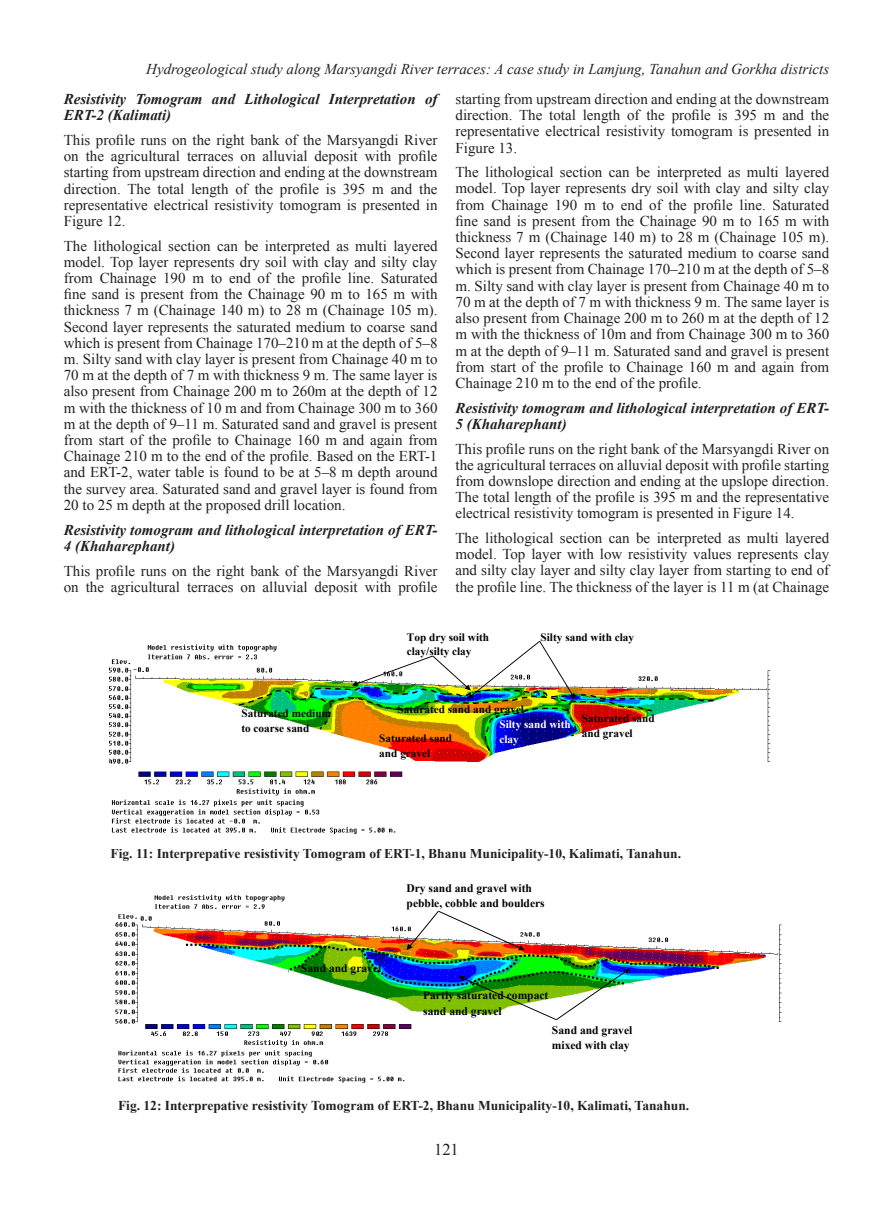
<style>
.page{position:relative;width:893px;height:1212px;background:#fff}
.page>*{position:absolute;margin:0;border:0;box-sizing:border-box;transform-origin:0 0}
.t1{font:16.5px "Times New Roman";color:#231f20}
.t2{font:15px/16.2px "Times New Roman";color:#231f20;text-align:justify}
.heading_4{font:italic 700 15px/16.2px "Times New Roman";color:#231f20}
.t3{font:italic 15px "Times New Roman";color:#231f20}
.caption_Table_F2__FI{font:700 13.5px "Times New Roman";color:#231f20}
.t4{font:700 11.55px/15.5px "Times New Roman";color:#000}
.t5{font:700 11.25px/15px "Times New Roman";color:#000}
.t6{font:700 11.25px/15px "Times New Roman";color:#fff}
</style>
<div class="page">
<img style="left:115px;top:894px;width:667px;height:189px">
<svg style="left:184px;top:911px;width:539px;height:109px"></svg>
<img style="left:109px;top:644px;width:662px;height:191px">
<svg style="left:237px;top:641px;width:481px;height:115px"></svg>
<p class="t3" style="left:146px;top:59px;width:684px">Hydrogeological study along Marsyangdi River terraces: A case study in Lamjung, Tanahun and Gorkha districts</p>
<p class="heading_4" style="left:64px;top:90px;width:375px">Resistivity Tomogram and Lithological Interpretation of<br>ERT-2 (Kalimati)</p>
<p class="t2" style="left:64px;top:132px;width:375px">This profile runs on the right bank of the Marsyangdi River on the agricultural terraces on alluvial deposit with profile starting from upstream direction and ending at the downstream direction. The total length of the profile is 395 m and the representative electrical resistivity tomogram is presented in Figure 12.</p>
<p class="t2" style="left:64px;top:237px;width:375px">The lithological section can be interpreted as multi layered model. Top layer represents dry soil with clay and silty clay from Chainage 190 m to end of the profile line. Saturated fine sand is present from the Chainage 90 m to 165 m with thickness 7 m (Chainage 140 m) to 28 m (Chainage 105 m).<br>Second layer represents the saturated medium to coarse sand which is present from Chainage 170–210 m at the depth of 5–8 m. Silty sand with clay layer is present from Chainage 40 m to 70 m at the depth of 7 m with thickness 9 m. The same layer is also present from Chainage 200 m to 260m at the depth of 12 m with the thickness of 10 m and from Chainage 300 m to 360 m at the depth of 9–11 m. Saturated sand and gravel is present from start of the profile to Chainage 160 m and again from Chainage 210 m to the end of the profile. Based on the ERT-1 and ERT-2, water table is found to be at 5–8 m depth around the survey area. Saturated sand and gravel layer is found from 20 to 25 m depth at the proposed drill location.</p>
<p class="heading_4" style="left:64px;top:521px;width:375px">Resistivity tomogram and lithological interpretation of ERT-<br>4 (Khaharephant)</p>
<p class="t2" style="left:64px;top:562px;width:375px">This profile runs on the right bank of the Marsyangdi River on the agricultural terraces on alluvial deposit with profile</p>
<p class="t2" style="left:455px;top:91px;width:375px">starting from upstream direction and ending at the downstream direction. The total length of the profile is 395 m and the representative electrical resistivity tomogram is presented in Figure 13.</p>
<p class="t2" style="left:455px;top:164px;width:375px">The lithological section can be interpreted as multi layered model. Top layer represents dry soil with clay and silty clay from Chainage 190 m to end of the profile line. Saturated fine sand is present from the Chainage 90 m to 165 m with thickness 7 m (Chainage 140 m) to 28 m (Chainage 105 m).<br>Second layer represents the saturated medium to coarse sand which is present from Chainage 170–210 m at the depth of 5–8 m. Silty sand with clay layer is present from Chainage 40 m to 70 m at the depth of 7 m with thickness 9 m. The same layer is also present from Chainage 200 m to 260 m at the depth of 12 m with the thickness of 10m and from Chainage 300 m to 360 m at the depth of 9–11 m. Saturated sand and gravel is present from start of the profile to Chainage 160 m and again from Chainage 210 m to the end of the profile.</p>
<p class="heading_4" style="left:455px;top:399px;width:375px">Resistivity tomogram and lithological interpretation of ERT-<br>5 (Khaharephant)</p>
<p class="t2" style="left:455px;top:440px;width:375px">This profile runs on the right bank of the Marsyangdi River on the agricultural terraces on alluvial deposit with profile starting from downslope direction and ending at the upslope direction.<br>The total length of the profile is 395 m and the representative electrical resistivity tomogram is presented in Figure 14.</p>
<p class="t2" style="left:455px;top:530px;width:375px">The lithological section can be interpreted as multi layered model. Top layer with low resistivity values represents clay and silty clay layer and silty clay layer from starting to end of the profile line. The thickness of the layer is 11 m (at Chainage</p>
<p class="t5" style="left:407px;top:629px;width:84px">Top dry soil with clay/silty clay</p>
<p class="t5" style="left:541px;top:629px;width:95px">Silty sand with clay</p>
<p class="t5" style="left:241px;top:705px;width:91px">Saturated medium to coarse sand</p>
<p class="t5" style="left:398px;top:702px;width:128px">Saturated sand and gravel</p>
<p class="t6" style="left:499px;top:716px;width:73px">Silty sand with clay</p>
<p class="t5" style="left:379px;top:730px;width:74px">Saturated sand and gravel</p>
<p class="t5" style="left:582px;top:710px;width:74px">Saturated sand and gravel</p>
<p class="caption_Table_F2__FI" style="left:111px;top:844px;width:572px">Fig. 11: Interprepative resistivity Tomogram of ERT-1, Bhanu Municipality-10, Kalimati, Tanahun.</p>
<p class="t4" style="left:301px;top:960px;width:82px">Sand and gravel</p>
<p class="t4" style="left:407px;top:880px;width:140px">Dry sand and gravel with pebble, cobble and boulders</p>
<p class="t4" style="left:423px;top:987px;width:127px">Partly saturated compact sand and gravel</p>
<p class="t4" style="left:552px;top:1022px;width:82px">Sand and gravel mixed with clay</p>
<p class="caption_Table_F2__FI" style="left:118px;top:1096px;width:573px">Fig. 12: Interprepative resistivity Tomogram of ERT-2, Bhanu Municipality-10, Kalimati, Tanahun.</p>
<p class="t1" style="left:434px;top:1139px;width:26px">121</p>
</div>
